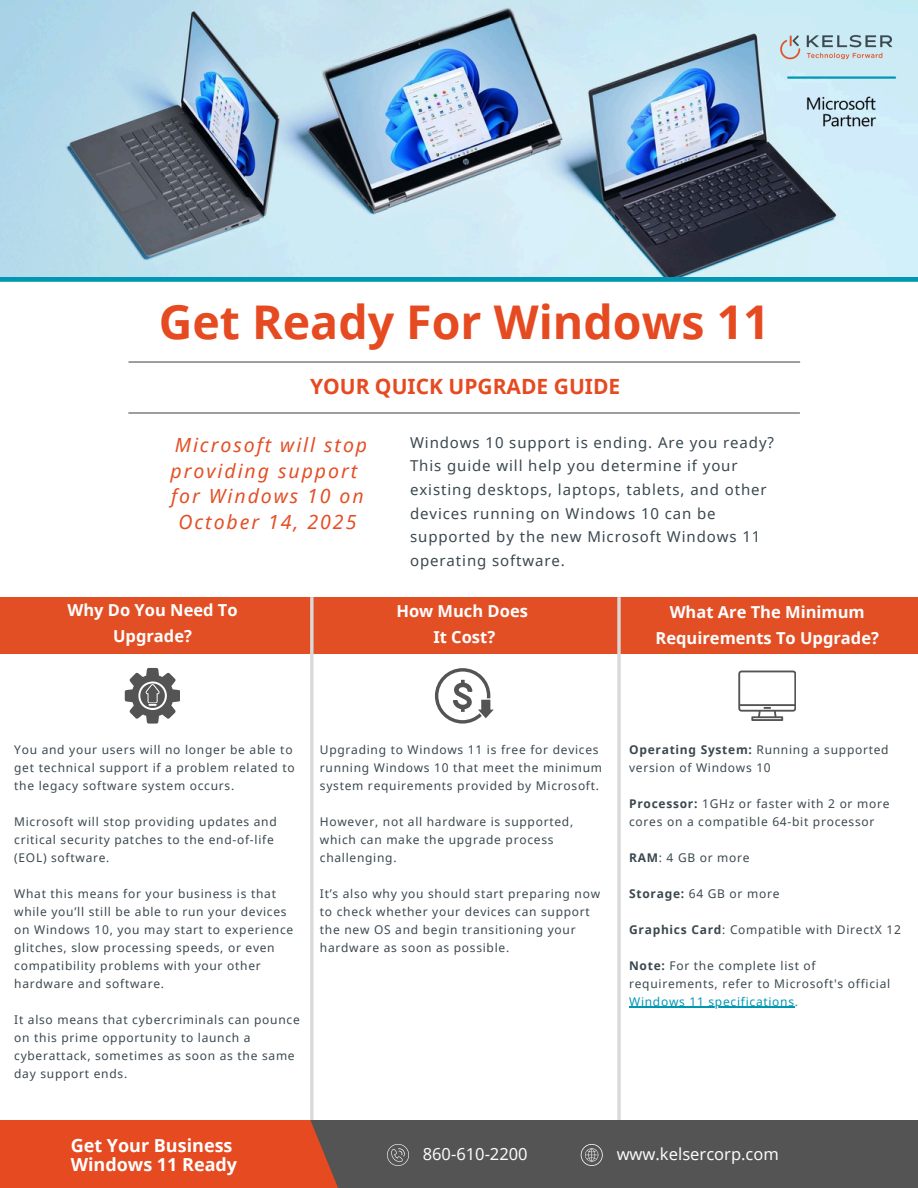
<style>
.page{position:relative;width:918px;height:1188px;background:#fff}
.page>*{position:absolute;margin:0;border:0;box-sizing:border-box;transform-origin:0 0}
.t1{font:700 46.5px "Noto Sans";color:#e64a21}
.t2{font:700 21px "Noto Sans";color:#e64a21}
.t3{font:italic 19.5px/25.8px "Noto Sans";letter-spacing:.1em;color:#e34f25;text-align:center}
.t4{font:700 18px/19.2px "Noto Sans";color:#fff}
.t5{font:700 16.5px/25.8px "Noto Sans";color:#fff;text-align:center}
.t6{font:16.5px "Noto Sans";color:#fafafa}
.t7{font:15px/23.7px "Noto Sans";letter-spacing:.06em;color:#3a484f}
.t8{font:12px/18px "Noto Sans";letter-spacing:.06em;color:#3a484f}
.t9{font:12px "Noto Sans";letter-spacing:.06em;color:#0097b2}
.s1{font-weight:700}
</style>
<div class="page">
<svg style="left:0;top:276px;width:918px;height:6px;background:#2aa7bf"></svg>
<hr style="left:129px;top:361px;width:671px;height:2px;background:#545454">
<hr style="left:129px;top:412px;width:671px;height:2px;background:#545454">
<div style="left:0;top:597px;width:918px;height:56px;background:#e34f25"></div>
<svg style="left:310px;top:597px;width:4px;height:523px;background:#dedbdb"></svg>
<img style="left:0;top:0;width:918px;height:276px">
<img style="left:777px;top:23px;width:119px;height:42px">
<svg style="left:125px;top:668px;width:55px;height:55px"></svg>
<svg style="left:435px;top:668px;width:58px;height:55px"></svg>
<svg style="left:738px;top:671px;width:58px;height:50px"></svg>
<hr style="left:617px;top:597px;width:4px;height:591px;background:#d9d9d9">
<div style="left:234px;top:1120px;width:684px;height:68px;background:#545454"></div>
<div style="left:0;top:1120px;width:338px;height:68px;background:#e64a21"></div>
<svg style="left:581px;top:1144px;width:22px;height:22px"></svg>
<svg style="left:387px;top:1144px;width:22px;height:22px"></svg>
<img style="left:787px;top:76px;width:109px;height:72px">
<hr style="left:629px;top:1007px;width:166px;height:1px;background:#0097b2">
<hr style="left:788px;top:76px;width:107px;height:3px;background:#0097b2">
<p class="t1" style="left:159px;top:290px;width:613px">Get Ready For Windows 11</p>
<h2 class="t2" style="left:310px;top:372px;width:312px">YOUR QUICK UPGRADE GUIDE</h2>
<p class="t3" style="left:171px;top:431px;width:198px">Microsoft will stop providing support for Windows 10 on<br>October 14, 2025</p>
<p class="t7" style="left:410px;top:430px;width:366px">Windows 10 support is ending. Are you ready?<br>This guide will help you determine if your existing desktops, laptops, tablets, and other devices running on Windows 10 can be supported by the new Microsoft Windows 11 operating software.</p>
<h3 class="t5" style="left:68px;top:596px;width:172px">Why Do You Need To<br>Upgrade?</h3>
<h6 class="t5" style="left:656px;top:599px;width:225px">What Are The Minimum<br>Requirements To Upgrade?</h6>
<p class="t5" style="left:396px;top:598px;width:133px">How Much Does<br>It Cost?</p>
<p class="t8" style="left:14px;top:740px;width:282px">You and your users will no longer be able to get technical support if a problem related to the legacy software system occurs.</p>
<p class="t8" style="left:14px;top:812px;width:264px">Microsoft will stop providing updates and critical security patches to the end-of-life (EOL) software.</p>
<p class="t8" style="left:14px;top:884px;width:281px">What this means for your business is that while you’ll still be able to run your devices on Windows 10, you may start to experience glitches, slow processing speeds, or even compatibility problems with your other hardware and software.</p>
<h1 class="t8" style="left:14px;top:1010px;width:287px">It also means that cybercriminals can pounce on this prime opportunity to launch a cyberattack, sometimes as soon as the same day support ends.</h1>
<p class="t8" style="left:320px;top:740px;width:284px">Upgrading to Windows 11 is free for devices running Windows 10 that meet the minimum system requirements provided by Microsoft.</p>
<h4 class="t8" style="left:320px;top:812px;width:255px">However, not all hardware is supported, which can make the upgrade process challenging.</h4>
<h4 class="t8" style="left:320px;top:884px;width:282px">It’s also why you should start preparing now to check whether your devices can support the new OS and begin transitioning your hardware as soon as possible.</h4>
<h4 class="t8" style="left:629px;top:740px;width:261px"><span class="s1">Operating System:</span> Running a supported version of Windows 10</h4>
<p class="t8" style="left:629px;top:794px;width:262px"><span class="s1">Processor:</span> 1GHz or faster with 2 or more cores on a compatible 64-bit processor</p>
<p class="t8" style="left:629px;top:848px;width:122px"><span class="s1">RAM</span>: 4 GB or more</p>
<p class="t8" style="left:629px;top:884px;width:152px"><span class="s1">Storage:</span> 64 GB or more</p>
<p class="t8" style="left:629px;top:920px;width:273px"><span class="s1">Graphics Card</span>: Compatible with DirectX 12</p>
<p class="t8" style="left:629px;top:956px;width:263px"><span class="s1">Note:</span> For the complete list of requirements, refer to Microsoft's official</p>
<p class="t9" style="left:629px;top:993px;width:170px">Windows 11 specifications.</p>
<p class="t4" style="left:71px;top:1135px;width:168px">Get Your Business<br>Windows 11 Ready</p>
<p class="t6" style="left:423px;top:1142px;width:106px">860-610-2200</p>
<p class="t6" style="left:617px;top:1142px;width:164px">www.kelsercorp.com</p>
</div>
